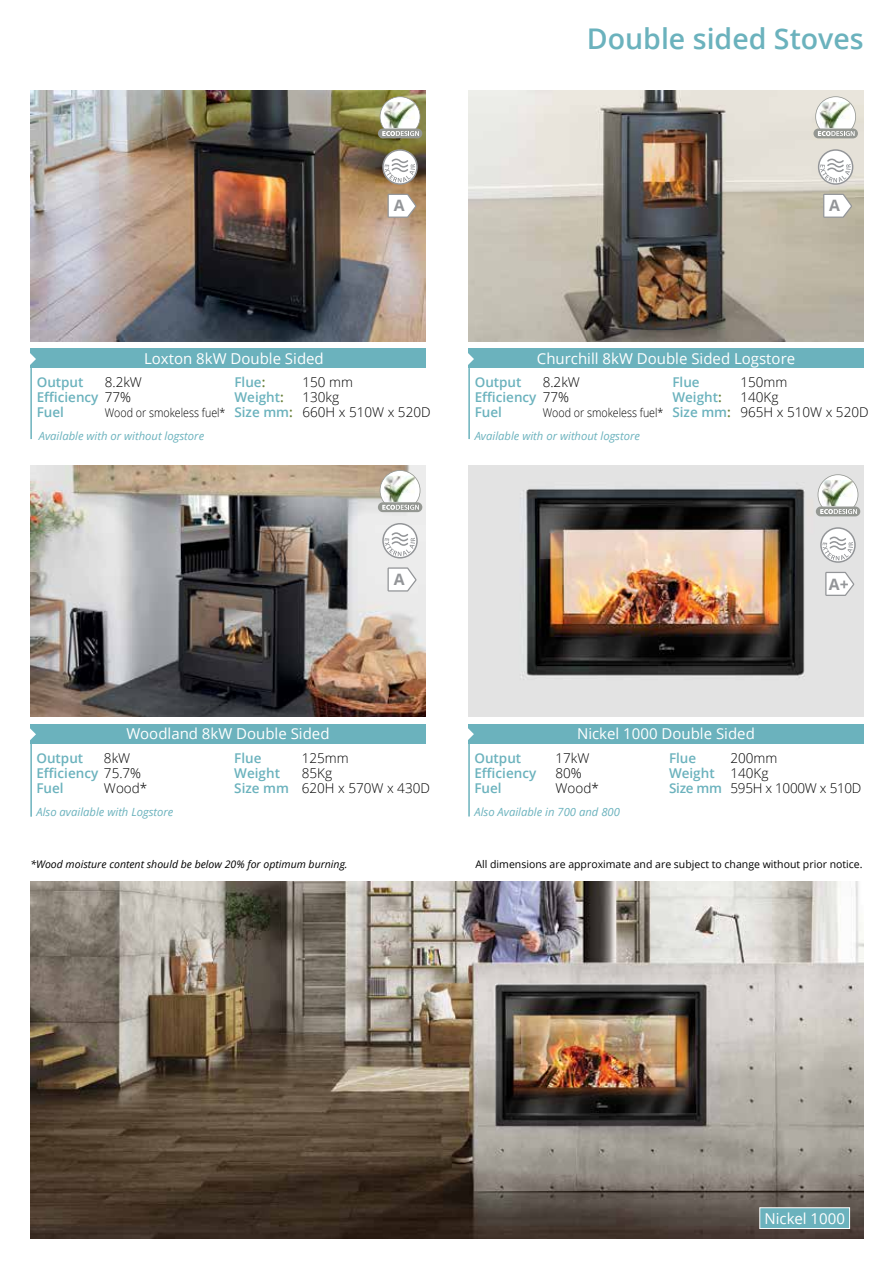
<style>
.page{position:relative;width:893px;height:1263px;background:#fff}
.page>*{position:absolute;margin:0;border:0;box-sizing:border-box;transform-origin:0 0}
.t1{font:600 28.5px "Open Sans";color:#6bb2bd}
.t2{font:700 15.75px "Open Sans";color:#939598}
.t3{font:15px "Open Sans";color:#fff}
.t4{font:600 13.5px/15px "Open Sans";color:#6bb2bd}
.t5{font:300 13.5px/15px "Open Sans";color:#000}
.t6{font:300 13.5px/15px "Open Sans";letter-spacing:-.02em;color:#000}
.t7{font:300 12px "Open Sans";color:#000;scale:.89 1}
.t8{font:italic 11.25px "Open Sans";color:#6bb2bd}
.t9{font:10.5px "Open Sans";color:#000}
.t10{font:italic 10.5px "Open Sans";color:#000}
.s1{font-weight:300;color:#000}
.s2{color:#687f37}
.s3{font-weight:600;color:#6bb2bd}
.s4{font-weight:600;color:#687f37}
</style>
<div class="page">
<img style="left:30px;top:90px;width:396px;height:251px">
<div style="left:30px;top:348px;width:396px;height:20px;background:#6bb2bd"></div>
<div style="left:468px;top:348px;width:396px;height:20px;background:#6bb2bd"></div>
<img style="left:468px;top:90px;width:396px;height:251px">
<img style="left:30px;top:466px;width:396px;height:250px">
<img style="left:468px;top:466px;width:396px;height:250px">
<div style="left:30px;top:723px;width:396px;height:20px;background:#6bb2bd"></div>
<div style="left:468px;top:723px;width:395px;height:20px;background:#6bb2bd"></div>
<img style="left:30px;top:881px;width:833px;height:357px">
<div style="left:760px;top:1208px;width:90px;height:20px;background:#6bb2bd"></div>
<div style="left:759px;top:1207px;width:91px;height:22px;border:1px solid #fff"></div>
<hr style="left:30px;top:368px;width:2px;height:71px;background:#6bb2bd">
<hr style="left:30px;top:743px;width:2px;height:74px;background:#6bb2bd">
<hr style="left:468px;top:743px;width:2px;height:73px;background:#6bb2bd">
<hr style="left:468px;top:368px;width:2px;height:71px;background:#6bb2bd">
<svg style="left:30px;top:353px;width:6px;height:12px"></svg>
<svg style="left:30px;top:728px;width:6px;height:12px"></svg>
<svg style="left:468px;top:728px;width:6px;height:12px"></svg>
<svg style="left:468px;top:353px;width:6px;height:12px"></svg>
<svg style="left:821px;top:528px;width:34px;height:34px"></svg>
<div style="left:820px;top:527px;width:36px;height:36px;border:2px solid #939598;border-radius:50%"></div>
<svg style="left:822px;top:537px;width:31px;height:23px"></svg>
<svg style="left:825px;top:572px;width:29px;height:24px"></svg>
<div style="left:816px;top:506px;width:44px;height:10px;background:#949792;border-radius:5px"></div>
<svg style="left:818px;top:474px;width:40px;height:40px"></svg>
<svg style="left:387px;top:194px;width:30px;height:24px"></svg>
<svg style="left:383px;top:150px;width:34px;height:34px"></svg>
<div style="left:382px;top:149px;width:36px;height:36px;border:2px solid #939598;border-radius:50%"></div>
<svg style="left:385px;top:159px;width:30px;height:23px"></svg>
<div style="left:378px;top:129px;width:44px;height:9px;background:#949792;border-radius:5px"></div>
<svg style="left:380px;top:96px;width:40px;height:40px"></svg>
<svg style="left:387px;top:567px;width:30px;height:25px"></svg>
<div style="left:383px;top:524px;width:34px;height:34px;background:#fff;border-radius:50%"></div>
<div style="left:382px;top:523px;width:36px;height:35px;border:2px solid #939598;border-radius:50%"></div>
<svg style="left:385px;top:532px;width:30px;height:24px"></svg>
<svg style="left:378px;top:502px;width:44px;height:10px"></svg>
<svg style="left:380px;top:470px;width:40px;height:41px"></svg>
<svg style="left:823px;top:194px;width:29px;height:24px"></svg>
<svg style="left:819px;top:150px;width:34px;height:34px"></svg>
<div style="left:818px;top:149px;width:35px;height:36px;border:2px solid #939598;border-radius:50%"></div>
<svg style="left:820px;top:159px;width:31px;height:23px"></svg>
<svg style="left:813px;top:129px;width:45px;height:9px"></svg>
<svg style="left:815px;top:96px;width:41px;height:41px"></svg>
<p class="t2" style="left:394px;top:195px;width:12px">A</p>
<h1 class="t1" style="left:587px;top:19px;width:278px">Double sided Stoves</h1>
<p class="t2" style="left:829px;top:195px;width:12px">A</p>
<p class="t3" style="left:144px;top:348px;width:181px">Loxton 8kW Double Sided</p>
<p class="t3" style="left:537px;top:348px;width:260px">Churchill 8kW Double Sided Logstore</p>
<p class="t4" style="left:37px;top:374px;width:107px;text-indent:68px"><span class="s1">8.2kW<br></span>Efficiency <span class="s1">77%<br></span>Fuel</p>
<p class="t4" style="left:37px;top:374px;width:48px">Output</p>
<p class="t7" style="left:105px;top:405px;width:137px">Wood or smokeless fuel*</p>
<p class="t4" style="left:234px;top:374px;width:33px">Flue<span class="s2">:</span></p>
<p class="t5" style="left:302px;top:374px;width:52px">150 mm</p>
<p class="t4" style="left:234px;top:389px;width:51px">Weight<span class="s2">:</span></p>
<p class="t5" style="left:234px;top:389px;width:198px;text-indent:68px">130kg<br><span class="s3">Size mm</span><span class="s4">:</span> 660H x 510W x 520D</p>
<p class="t4" style="left:475px;top:374px;width:107px;text-indent:68px"><span class="s1">8.2kW<br></span>Efficiency <span class="s1">77%<br></span>Fuel</p>
<p class="t4" style="left:475px;top:374px;width:48px">Output</p>
<p class="t7" style="left:543px;top:405px;width:137px">Wood or smokeless fuel*</p>
<p class="t8" style="left:39px;top:428px;width:167px">Available with or without logstore</p>
<p class="t8" style="left:475px;top:428px;width:167px">Available with or without logstore</p>
<p class="t4" style="left:672px;top:374px;width:29px">Flue</p>
<p class="t5" style="left:740px;top:374px;width:48px">150mm</p>
<p class="t4" style="left:672px;top:389px;width:51px">Weight<span class="s2">:</span></p>
<p class="t5" style="left:672px;top:389px;width:198px;text-indent:68px">140Kg<br><span class="s3">Size mm</span><span class="s4">:</span> 965H x 510W x 520D</p>
<p class="t2" style="left:394px;top:568px;width:12px">A</p>
<p class="t2" style="left:829px;top:573px;width:21px">A+</p>
<p class="t3" style="left:126px;top:723px;width:205px">Woodland 8kW Double Sided</p>
<p class="t3" style="left:577px;top:723px;width:179px">Nickel 1000 Double Sided</p>
<p class="t4" style="left:36px;top:750px;width:106px;text-indent:67px"><span class="s1">8kW<br></span>Efficiency <span class="s1">75.7%<br></span>Fuel</p>
<p class="t4" style="left:36px;top:750px;width:48px">Output</p>
<p class="t5" style="left:104px;top:780px;width:45px">Wood*</p>
<p class="t4" style="left:234px;top:750px;width:29px">Flue</p>
<p class="t5" style="left:302px;top:750px;width:48px">125mm</p>
<p class="t4" style="left:234px;top:765px;width:47px">Weight</p>
<p class="t5" style="left:234px;top:765px;width:197px;text-indent:68px">85Kg<br><span class="s3">Size mm</span> 620H x 570W x 430D</p>
<p class="t4" style="left:474px;top:750px;width:48px">Output</p>
<p class="t5" style="left:555px;top:750px;width:35px">17kW</p>
<p class="t4" style="left:474px;top:765px;width:63px">Efficiency</p>
<p class="t5" style="left:555px;top:765px;width:28px">80%</p>
<p class="t4" style="left:474px;top:780px;width:29px">Fuel</p>
<p class="t5" style="left:555px;top:780px;width:45px">Wood*</p>
<p class="t8" style="left:36px;top:804px;width:138px">Also available with Logstore</p>
<p class="t8" style="left:474px;top:804px;width:147px">Also Available in 700 and 800</p>
<p class="t4" style="left:669px;top:750px;width:29px">Flue</p>
<p class="t6" style="left:669px;top:750px;width:194px;text-indent:61px">200mm<br><span class="s3">Weight</span> 140Kg<br><span class="s3">Size mm</span> 595H x 1000W x 510D</p>
<p class="t10" style="left:30px;top:857px;width:319px">*Wood moisture content should be below 20% for optimum burning.</p>
<p class="t9" style="left:475px;top:857px;width:388px">All dimensions are approximate and are subject to change without prior notice.</p>
<p class="t3" style="left:764px;top:1208px;width:82px">Nickel 1000</p>
</div>
